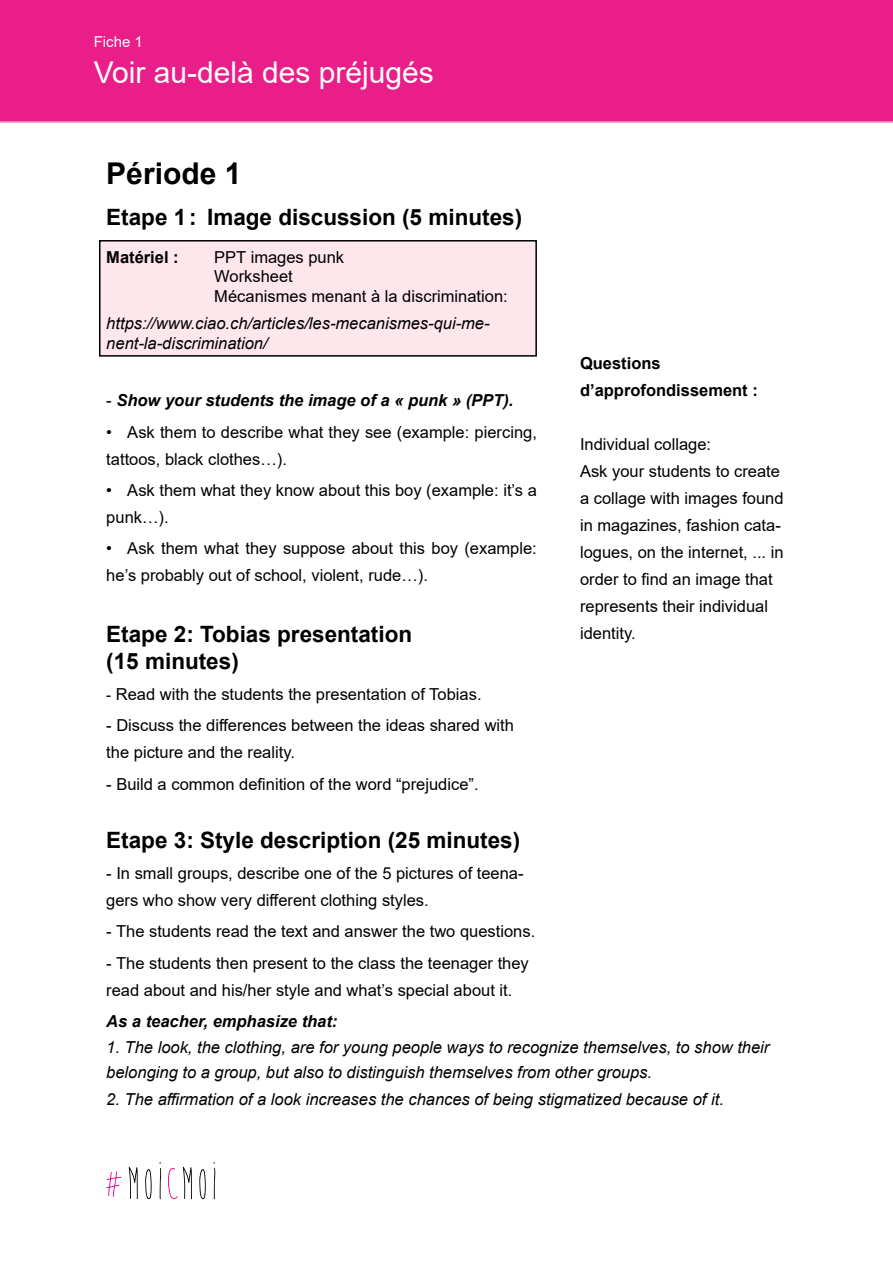
<style>
.page{position:relative;width:893px;height:1263px;background:#fff}
.page>*{position:absolute;margin:0;border:0;box-sizing:border-box;transform-origin:0 0}
.t1{font:30px "Arial";color:#fff}
.t2{font:700 30px "Arial";color:#000}
.t3{font:700 22.5px/27px "Arial";color:#000}
.t4{font:16.5px/27px "Arial";color:#000}
.t5{font:italic 16.5px/19.8px "Arial";color:#000}
.t6{font:italic 700 16.5px "Arial";color:#000}
.t7{font:700 16.5px/27px "Arial";color:#000}
.t8{font:15px "Arial";color:#fff}
.s1{font-weight:400;font-style:normal}
.s2{font-size:15px}
</style>
<div class="page">
<div style="left:0;top:0;width:893px;height:122px;background:#ea1e88"></div>
<svg style="left:106px;top:1171px;width:15px;height:26px"></svg>
<svg style="left:129px;top:1167px;width:9px;height:32px"></svg>
<svg style="left:145px;top:1169px;width:7px;height:30px"></svg>
<svg style="left:168px;top:1167px;width:24px;height:32px"></svg>
<svg style="left:199px;top:1169px;width:7px;height:30px"></svg>
<svg style="left:159px;top:1162px;width:2px;height:37px"></svg>
<svg style="left:213px;top:1162px;width:2px;height:37px"></svg>
<div style="left:100px;top:241px;width:436px;height:115px;background:#fde7ed"></div>
<div style="left:99px;top:240px;width:438px;height:117px;border:2px solid #000"></div>
<p class="t8" style="left:94px;top:31px;width:51px">Fiche 1</p>
<h1 class="t1" style="left:94px;top:52px;width:342px">Voir au-delà des préjugés</h1>
<h1 class="t2" style="left:106px;top:153px;width:137px">Période 1</h1>
<h2 class="t3" style="left:106px;top:204px;width:417px">Etape 1: Image discussion (5 minutes)</h2>
<p class="t7" style="left:106px;top:243px;width:74px">Matériel :</p>
<p class="t4" style="left:214px;top:247px;width:295px;line-height:19.8px">PPT images punk<br>Worksheet<br>Mécanismes menant à la discrimination:</p>
<p class="t5" style="left:106px;top:313px;width:385px">https://www.ciao.ch/articles/les-mecanismes-qui-me&shy;nent-la-discrimination/</p>
<p class="t6" style="left:106px;top:389px;width:409px"><span class="s1">-</span> Show your students the image of a « punk » (PPT).</p>
<p class="t4" style="left:106px;top:418px;width:432px">• Ask them to describe what they see (example: piercing, tattoos, black clothes…).</p>
<p class="t4" style="left:106px;top:476px;width:432px">• Ask them what they know about this boy (example: it’s a punk…).</p>
<p class="t4" style="left:106px;top:535px;width:432px">• Ask them what they suppose about this boy (example: he’s probably out of school, violent, rude…).</p>
<h2 class="t3" style="left:106px;top:621px;width:307px">Etape 2: Tobias presentation (15 minutes)</h2>
<p class="t4" style="left:106px;top:681px;width:377px"><span class="s2">-</span> Read with the students the presentation of Tobias.</p>
<p class="t4" style="left:106px;top:712px;width:409px">- Discuss the differences between the ideas shared with the picture and the reality.</p>
<p class="t4" style="left:106px;top:770px;width:374px">- Build a common definition of the word “prejudice”.</p>
<h2 class="t3" style="left:106px;top:827px;width:415px">Etape 3: Style description (25 minutes)</h2>
<p class="t4" style="left:106px;top:860px;width:419px">- In small groups, describe one of the 5 pictures of teena&shy;gers who show very different clothing styles.</p>
<p class="t4" style="left:106px;top:918px;width:430px">- The students read the text and answer the two questions.</p>
<p class="t4" style="left:106px;top:949px;width:424px">- The students then present to the class the teenager they read about and his/her style and what’s special about it.</p>
<p class="t7" style="left:580px;top:350px;width:179px">Questions d’approfondissement :</p>
<p class="t4" style="left:580px;top:431px;width:205px">Individual collage:<br>Ask your students to create a collage with images found in magazines, fashion cata&shy;logues, on the internet, ... in order to find an image that represents their individual identity.</p>
<p class="t6" style="left:106px;top:1010px;width:233px">As a teacher, emphasize that:</p>
<p class="t5" style="left:106px;top:1034px;width:665px;line-height:25.5px">1. The look, the clothing, are for young people ways to recognize themselves, to show their belonging to a group, but also to distinguish themselves from other groups.</p>
<p class="t5" style="left:106px;top:1089px;width:619px">2. The affirmation of a look increases the chances of being stigmatized because of it.</p>
</div>
